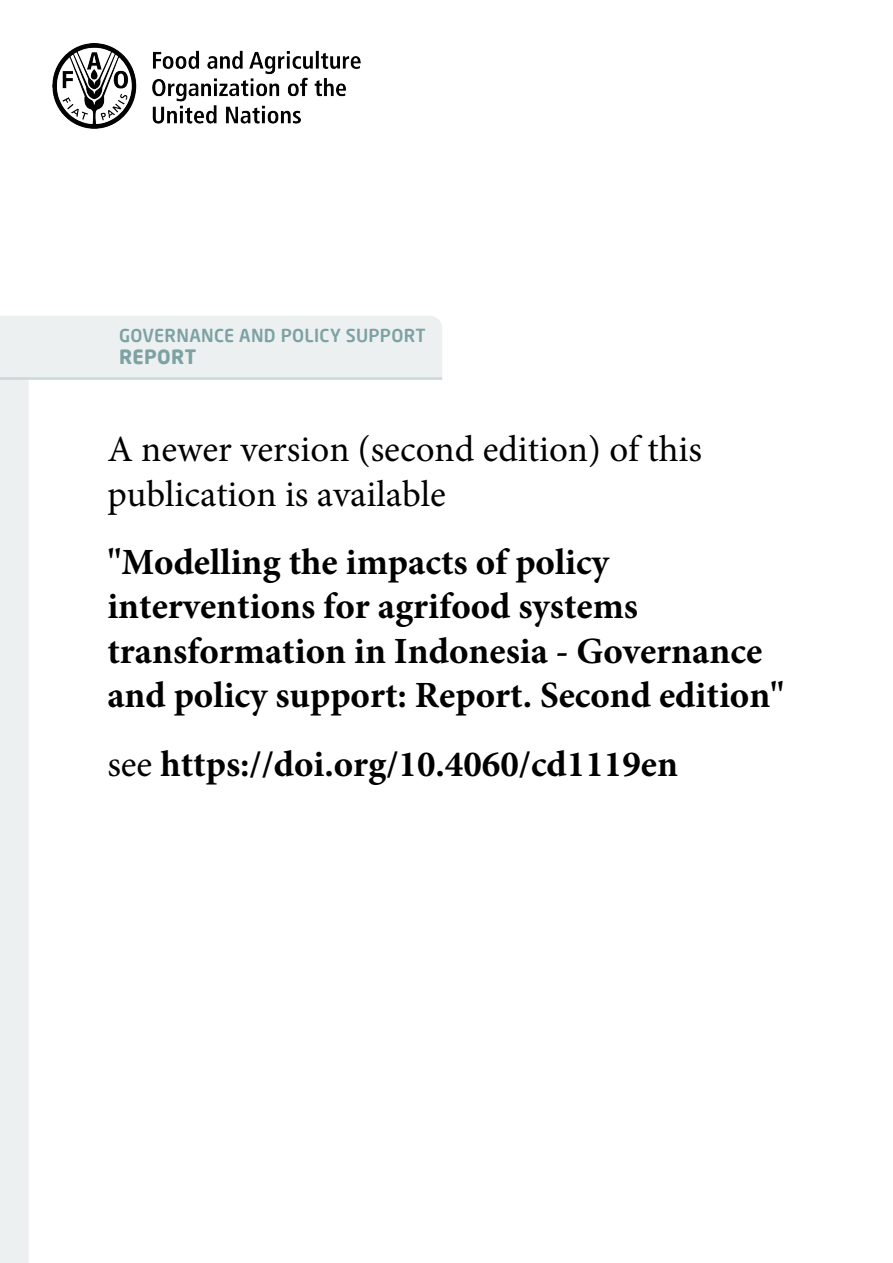
<style>
.page{position:relative;width:893px;height:1263px;background:#fff}
.page>*{position:absolute;margin:0;border:0;box-sizing:border-box;transform-origin:0 0}
.Box_text{font:700 37.05px/44.4px "Minion Pro";color:#000}
.Box_text-2{font:37.05px/44.4px "Minion Pro";color:#000}
.in_round_edges{font:700 19.5px "Neo Sans Pro";letter-spacing:.015em;color:#7da2a3}
.in_round_edges-2{font:500 17.7px "Neo Sans Pro";letter-spacing:.015em;color:#7da2a3}
.s1{font-weight:400}
</style>
<div class="page">
<svg style="left:0;top:316px;width:442px;height:947px"></svg>
<hr style="left:0;top:377px;width:442px;height:3px;background:#ced8d9">
<img style="left:53px;top:43px;width:308px;height:86px">
<p class="in_round_edges-2" style="left:119px;top:324px;width:308px">GOVERNANCE AND POLICY SUPPORT</p>
<p class="in_round_edges" style="left:119px;top:345px;width:79px">REPORT</p>
<p class="Box_text-2" style="left:107px;top:427px;width:596px">A newer version (second edition) of this publication is available</p>
<p class="Box_text" style="left:107px;top:539px;width:678px">"Modelling the impacts of policy interventions for agrifood systems transformation in Indonesia - Governance and policy support: Report. Second edition"</p>
<p class="Box_text" style="left:107px;top:742px;width:572px"><span class="s1">see</span> https://doi.org/10.4060/cd1119en</p>
</div>
